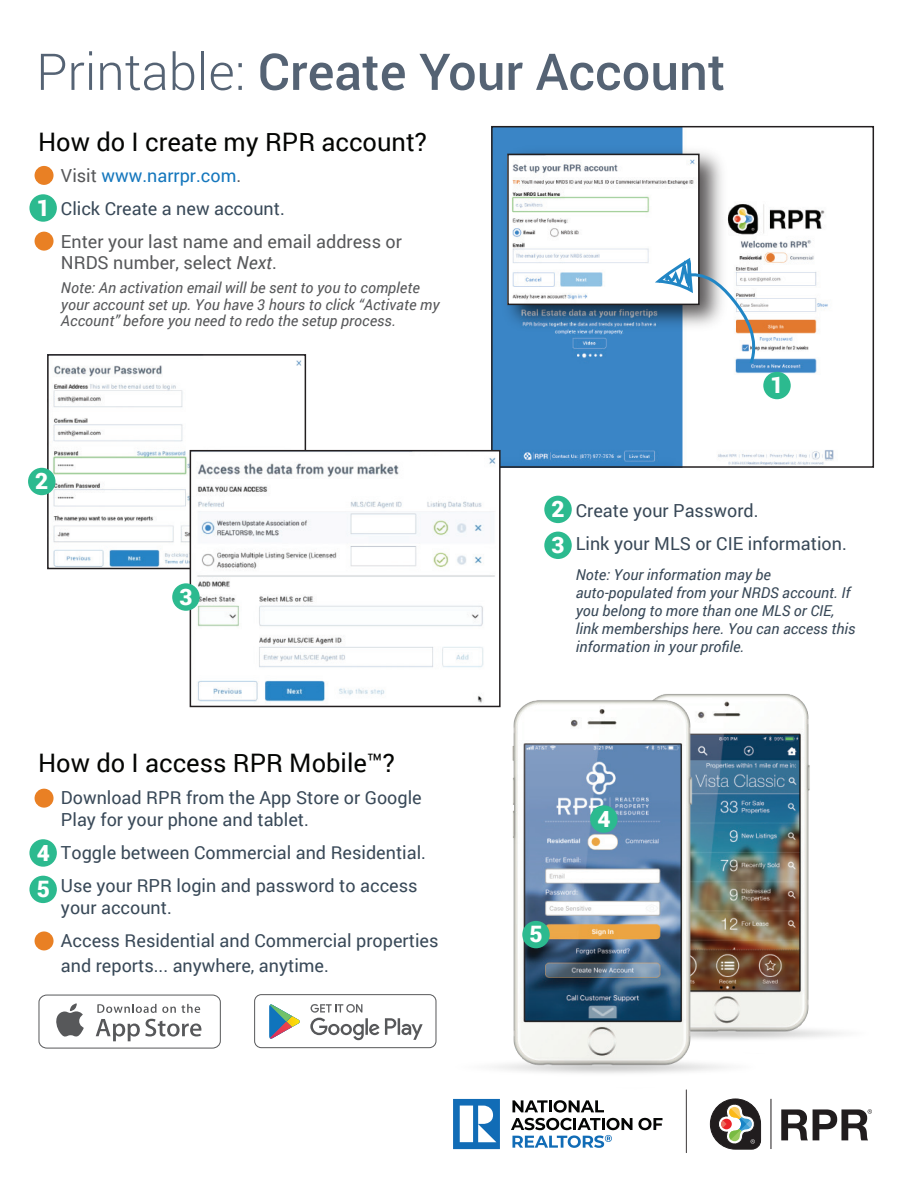
<style>
.page{position:relative;width:918px;height:1188px;background:#fff}
.page>*{position:absolute;margin:0;border:0;box-sizing:border-box;transform-origin:0 0}
.t1{font:500 50.7px "Roboto";color:#556374}
.t2{font:25.5px "Roboto";color:#040503}
.t3{font:900 22.65px/35.8px "Roboto";color:#fff}
.t4{font:18px/33px "Roboto";color:#394958}
.t5{font:18px/21.6px "Roboto";color:#57585a}
.t6{font:italic 15px/18px "Roboto";color:#394958}
.t7{font:italic 15px/16.5px "Roboto";color:#57585a}
.s1{font-weight:300}
.s2{color:#57585a}
.s3{color:#1577bd}
.s4{font-style:italic}
</style>
<div class="page">
<div style="left:39px;top:995px;width:182px;height:53px;border:1px solid #57585a;border-radius:8px"></div>
<svg style="left:56px;top:1003px;width:28px;height:34px"></svg>
<svg style="left:96px;top:1019px;width:105px;height:22px"></svg>
<svg style="left:97px;top:1004px;width:103px;height:9px"></svg>
<div style="left:254px;top:994px;width:182px;height:54px;border:1px solid #57585a;border-radius:7px"></div>
<svg style="left:310px;top:1004px;width:113px;height:36px"></svg>
<svg style="left:269px;top:1004px;width:31px;height:35px"></svg>
<img style="left:756px;top:694px;width:86px;height:345px">
<img style="left:455px;top:694px;width:301px;height:405px">
<svg style="left:453px;top:1099px;width:47px;height:50px"></svg>
<svg style="left:638px;top:1118px;width:25px;height:12px"></svg>
<svg style="left:511px;top:1100px;width:121px;height:48px"></svg>
<svg style="left:710px;top:1099px;width:51px;height:50px"></svg>
<hr style="left:771px;top:1099px;width:1px;height:50px;background:#211d1e">
<svg style="left:781px;top:1109px;width:91px;height:31px"></svg>
<hr style="left:686px;top:1089px;width:1px;height:64px;background:#211d1e">
<img style="left:50px;top:360px;width:253px;height:206px">
<div style="left:47px;top:354px;width:259px;height:215px;border:2px solid #231f20"></div>
<div style="left:35px;top:166px;width:19px;height:19px;background:#e98024;border-radius:50%"></div>
<div style="left:35px;top:789px;width:19px;height:19px;background:#e98024;border-radius:50%"></div>
<div style="left:35px;top:931px;width:19px;height:19px;background:#e98024;border-radius:50%"></div>
<div style="left:35px;top:232px;width:19px;height:19px;background:#e98024;border-radius:50%"></div>
<div style="left:29px;top:194px;width:28px;height:28px;background:#2cba8f;border-radius:50%"></div>
<div style="left:544px;top:496px;width:28px;height:27px;background:#2cba8f;border-radius:50%"></div>
<div style="left:544px;top:532px;width:28px;height:27px;background:#2cba8f;border-radius:50%"></div>
<div style="left:28px;top:468px;width:27px;height:27px;background:#2cba8f;border-radius:50%"></div>
<div style="left:29px;top:839px;width:28px;height:28px;background:#2cba8f;border-radius:50%"></div>
<div style="left:590px;top:805px;width:28px;height:28px;background:#2cba8f;border-radius:50%"></div>
<div style="left:29px;top:876px;width:28px;height:27px;background:#2cba8f;border-radius:50%"></div>
<div style="left:522px;top:921px;width:28px;height:27px;background:#2cba8f;border-radius:50%"></div>
<img style="left:494px;top:129px;width:340px;height:336px">
<div style="left:491px;top:126px;width:383px;height:342px;border:2px solid #231f20"></div>
<img style="left:494px;top:141px;width:240px;height:198px">
<img style="left:510px;top:157px;width:187px;height:145px">
<div style="left:507px;top:154px;width:193px;height:151px;border:2px solid #231f20"></div>
<svg style="left:651px;top:255px;width:107px;height:112px"></svg>
<div style="left:763px;top:372px;width:28px;height:27px;background:#2cba8f;border-radius:50%"></div>
<img style="left:193px;top:453px;width:305px;height:251px">
<div style="left:190px;top:450px;width:311px;height:257px;border:2px solid #231f20"></div>
<div style="left:172px;top:583px;width:28px;height:28px;background:#2cba8f;border-radius:50%"></div>
<h1 class="t1" style="left:36px;top:36px;width:691px"><span class="s1">Printable:</span> Create Your Account</h1>
<h2 class="t2" style="left:38px;top:124px;width:391px">How do I create my RPR account?</h2>
<p class="t4" style="left:61px;top:158px;width:225px"><span class="s2">Visit</span> <span class="s3">www.narrpr.com</span><span class="s2">.<br></span>Click Create a new account.</p>
<p class="t5" style="left:61px;top:230px;width:342px">Enter your last name and email address or<br>NRDS number, select <span class="s4">Next</span>.</p>
<p class="t7" style="left:61px;top:279px;width:380px">Note: An activation email will be sent to you to complete your account set up. You have 3 hours to click “Activate my<br>Account” before you need to redo the setup process.</p>
<p class="t3" style="left:37px;top:189px;width:15px">1</p>
<p class="t3" style="left:35px;top:462px;width:15px">2</p>
<p class="t3" style="left:179px;top:578px;width:15px">3</p>
<h2 class="t2" style="left:38px;top:745px;width:359px">How do I access RPR Mobile™?</h2>
<p class="t4" style="left:61px;top:785px;width:362px;line-height:22.5px">Download RPR from the App Store or Google<br>Play for your phone and tablet.</p>
<p class="t4" style="left:61px;top:835px;width:367px">Toggle between Commercial and Residential.<br>Use your RPR login and password to access</p>
<p class="t4" style="left:61px;top:890px;width:379px">your account.<br>Access Residential and Commercial properties</p>
<p class="t4" style="left:61px;top:949px;width:270px">and reports... anywhere, anytime.</p>
<p class="t3" style="left:37px;top:834px;width:15px">4</p>
<p class="t3" style="left:37px;top:870px;width:15px">5</p>
<p class="t3" style="left:771px;top:366px;width:15px">1</p>
<p class="t3" style="left:552px;top:490px;width:15px">2<br>3</p>
<p class="t4" style="left:576px;top:493px;width:272px">Create your Password.<br>Link your MLS or CIE information.</p>
<p class="t6" style="left:576px;top:565px;width:281px">Note: Your information may be auto-populated from your NRDS account. If you belong to more than one MLS or CIE, link memberships here. You can access this information in your profile.</p>
<p class="t3" style="left:530px;top:916px;width:15px">5</p>
<p class="t3" style="left:597px;top:800px;width:15px">4</p>
</div>
